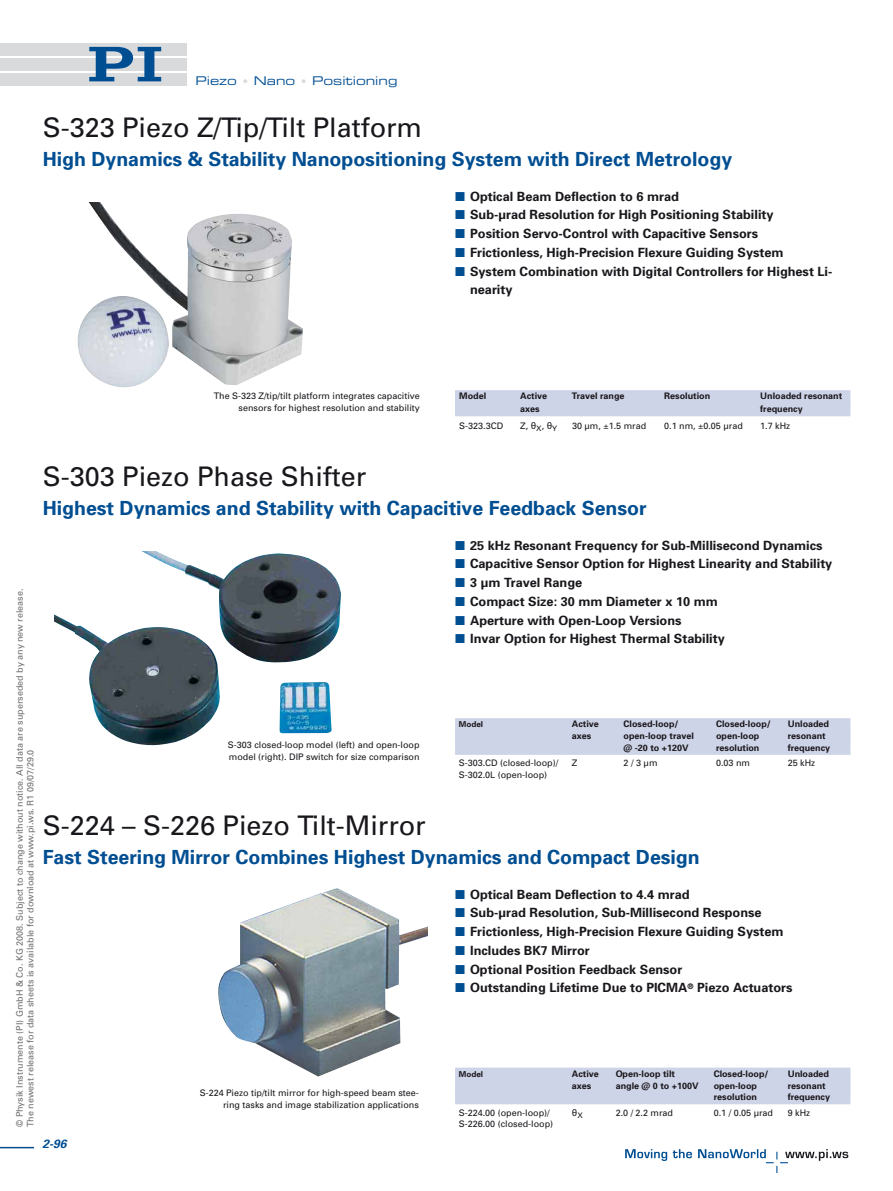
<style>
.page{position:relative;width:893px;height:1191px;background:#fff}
.page>*{position:absolute;margin:0;border:0;box-sizing:border-box;transform-origin:0 0}
.t1{font:27px "Univers";color:#1a171c}
.t2{font:700 19.5px "Univers";color:#004e92}
.t3{font:700 12.75px/18.8px "Univers";color:#1a171c}
.t4{font:12px "Eurostile Extended Two";color:#004e92}
.t5{font:italic 700 12px "Univers";color:#004e92}
.t6{font:9px/12px "Univers";color:#1a171c;text-align:right}
.t7{font:700 9px "Univers";color:#1a171c}
.t8{font:9px/10.8px "Univers";color:#6f7072}
.t9{font:9px "Lucida Grande";color:#1a171c}
.t10{font:700 8.1px "Univers";color:#1a171c}
.s1{font-size:10.5px;color:#d9dadb}
.s2{font-family:"European Pi Three";font-weight:400;font-size:15px;color:#004e92}
.s3{font-family:"Lucida Grande"}
</style>
<div class="page">
<hr style="left:0;top:1146px;width:34px;height:2px;background:#004e92">
<div style="left:64px;top:43px;width:123px;height:12px;background:#d9dadb"></div>
<div style="left:64px;top:58px;width:123px;height:12px;background:#d9dadb"></div>
<div style="left:64px;top:73px;width:123px;height:12px;background:#d9dadb"></div>
<svg style="left:89px;top:47px;width:72px;height:34px"></svg>
<div style="left:0;top:43px;width:86px;height:12px;background:#d9dadb"></div>
<div style="left:0;top:58px;width:86px;height:12px;background:#d9dadb"></div>
<div style="left:0;top:73px;width:86px;height:12px;background:#d9dadb"></div>
<svg style="left:625px;top:1149px;width:223px;height:23px"></svg>
<img style="left:77px;top:202px;width:226px;height:185px">
<img style="left:54px;top:551px;width:287px;height:194px">
<img style="left:218px;top:888px;width:210px;height:188px">
<div style="left:455px;top:390px;width:395px;height:14px;background:#ced4e7"></div>
<div style="left:455px;top:403px;width:395px;height:13px;background:#ced4e7"></div>
<div style="left:455px;top:718px;width:395px;height:13px;background:#ced4e7"></div>
<div style="left:455px;top:730px;width:395px;height:13px;background:#ced4e7"></div>
<div style="left:455px;top:741px;width:395px;height:14px;background:#ced4e7"></div>
<div style="left:455px;top:1067px;width:395px;height:14px;background:#ced4e7"></div>
<div style="left:455px;top:1079px;width:395px;height:13px;background:#ced4e7"></div>
<div style="left:455px;top:1090px;width:395px;height:14px;background:#ced4e7"></div>
<p class="t4" style="left:196px;top:76px;width:203px">Piezo <span class="s1">•</span> Nano <span class="s1">•</span> Positioning</p>
<h1 class="t1" style="left:43px;top:117px;width:381px">S-323 Piezo Z/Tip/Tilt Platform</h1>
<h2 class="t2" style="left:43px;top:152px;width:691px">High Dynamics &amp; Stability Nanopositioning System with Direct Metrology</h2>
<p class="t3" style="left:455px;top:188px;width:225px"><span class="s2">-</span> Optical Beam Deflection to 6 mrad</p>
<p class="t3" style="left:455px;top:207px;width:320px"><span class="s2">-</span> Sub-μrad Resolution for High Positioning Stability</p>
<p class="t3" style="left:455px;top:225px;width:304px"><span class="s2">-</span> Position Servo-Control with Capacitive Sensors</p>
<p class="t3" style="left:455px;top:244px;width:330px"><span class="s2">-</span> Frictionless, High-Precision Flexure Guiding System</p>
<p class="t3" style="left:470px;top:263px;width:364px;text-indent:-15px"><span class="s2">-</span> System Combination with Digital Controllers for Highest Li&shy;nearity</p>
<p class="t6" style="left:214px;top:390px;width:208px">The S-323 Z/tip/tilt platform integrates capacitive sensors for highest resolution and stability</p>
<p class="t7" style="left:459px;top:392px;width:28px">Model</p>
<p class="t7" style="left:520px;top:392px;width:28px">Active</p>
<p class="t7" style="left:572px;top:392px;width:54px">Travel range</p>
<p class="t7" style="left:664px;top:392px;width:47px">Resolution</p>
<p class="t7" style="left:760px;top:392px;width:83px">Unloaded resonant</p>
<p class="t7" style="left:520px;top:405px;width:21px">axes</p>
<p class="t7" style="left:760px;top:405px;width:44px">frequency</p>
<p class="t6" style="left:459px;top:420px;width:45px">S-323.3CD</p>
<p class="t6" style="left:520px;top:420px;width:38px">Z, <span class="s3">θ</span><sub>X</sub>, <span class="s3">θ</span><sub>Y</sub></p>
<p class="t6" style="left:572px;top:420px;width:76px">30 μm, ±1.5 mrad</p>
<p class="t6" style="left:664px;top:420px;width:80px">0.1 nm, ±0.05 μrad</p>
<p class="t6" style="left:760px;top:420px;width:31px">1.7 kHz</p>
<p class="t8" style="left:15px;top:1127px;width:540px;rotate:-90deg">© Physik Instrumente (PI) GmbH &amp; Co. KG 2008. Subject to change without notice. All data are superseded by any new release.<br>The newest release for data sheets is available for download at www.pi.ws. R1 09/07/29.0</p>
<h1 class="t1" style="left:43px;top:466px;width:325px">S-303 Piezo Phase Shifter</h1>
<h2 class="t2" style="left:43px;top:501px;width:605px">Highest Dynamics and Stability with Capacitive Feedback Sensor</h2>
<p class="t3" style="left:455px;top:537px;width:369px"><span class="s2">-</span> 25 kHz Resonant Frequency for Sub-Millisecond Dynamics</p>
<p class="t3" style="left:455px;top:555px;width:379px"><span class="s2">-</span> Capacitive Sensor Option for Highest Linearity and Stability</p>
<p class="t3" style="left:455px;top:574px;width:128px"><span class="s2">-</span> 3 μm Travel Range</p>
<p class="t3" style="left:455px;top:593px;width:264px"><span class="s2">-</span> Compact Size: 30 mm Diameter x 10 mm</p>
<p class="t3" style="left:455px;top:612px;width:228px"><span class="s2">-</span> Aperture with Open-Loop Versions</p>
<p class="t3" style="left:455px;top:630px;width:271px"><span class="s2">-</span> Invar Option for Highest Thermal Stability</p>
<p class="t6" style="left:228px;top:739px;width:193px;text-align:left">S-303 closed-loop model (left) and open-loop model (right). DIP switch for size comparison</p>
<p class="t10" style="left:459px;top:721px;width:26px">Model</p>
<p class="t7" style="left:572px;top:721px;width:28px">Active</p>
<p class="t7" style="left:624px;top:721px;width:56px">Closed-loop/</p>
<p class="t7" style="left:716px;top:721px;width:56px">Closed-loop/</p>
<p class="t7" style="left:788px;top:721px;width:43px">Unloaded</p>
<p class="t7" style="left:572px;top:732px;width:21px">axes</p>
<p class="t7" style="left:624px;top:732px;width:72px">open-loop travel</p>
<p class="t7" style="left:716px;top:732px;width:45px">open-loop</p>
<p class="t7" style="left:788px;top:732px;width:39px">resonant</p>
<p class="t7" style="left:624px;top:744px;width:66px">@ -20 to +120V</p>
<p class="t7" style="left:716px;top:744px;width:45px">resolution</p>
<p class="t7" style="left:788px;top:744px;width:44px">frequency</p>
<p class="t6" style="left:459px;top:758px;width:101px">S-303.CD (closed-loop)/</p>
<p class="t6" style="left:572px;top:758px;width:7px">Z</p>
<p class="t6" style="left:624px;top:758px;width:35px">2/3μm</p>
<p class="t6" style="left:716px;top:758px;width:35px">0.03 nm</p>
<p class="t6" style="left:788px;top:758px;width:29px">25 kHz</p>
<p class="t6" style="left:459px;top:769px;width:90px">S-302.0L (open-loop)</p>
<h1 class="t1" style="left:43px;top:815px;width:384px">S-224 – S-226 Piezo Tilt-Mirror</h1>
<h2 class="t2" style="left:43px;top:849px;width:658px">Fast Steering Mirror Combines Highest Dynamics and Compact Design</h2>
<p class="t3" style="left:455px;top:886px;width:236px"><span class="s2">-</span> Optical Beam Deflection to 4.4 mrad</p>
<p class="t3" style="left:455px;top:904px;width:308px"><span class="s2">-</span> Sub-μrad Resolution, Sub-Millisecond Response</p>
<p class="t3" style="left:455px;top:923px;width:330px"><span class="s2">-</span> Frictionless, High-Precision Flexure Guiding System</p>
<p class="t3" style="left:455px;top:942px;width:136px"><span class="s2">-</span> Includes BK7 Mirror</p>
<p class="t3" style="left:455px;top:961px;width:229px"><span class="s2">-</span> Optional Position Feedback Sensor</p>
<p class="t3" style="left:455px;top:979px;width:339px"><span class="s2">-</span> Outstanding Lifetime Due to PICMA<sup>®</sup> Piezo Actuators</p>
<p class="t6" style="left:200px;top:1088px;width:221px">S-224 Piezo tip/tilt mirror for high-speed beam stee&shy;ring tasks and image stabilization applications</p>
<p class="t10" style="left:459px;top:1071px;width:26px">Model</p>
<p class="t7" style="left:572px;top:1070px;width:28px">Active</p>
<p class="t7" style="left:616px;top:1070px;width:61px">Open-loop tilt</p>
<p class="t7" style="left:714px;top:1070px;width:56px">Closed-loop/</p>
<p class="t7" style="left:788px;top:1070px;width:43px">Unloaded</p>
<p class="t7" style="left:572px;top:1082px;width:21px">axes</p>
<p class="t7" style="left:616px;top:1082px;width:84px">angle @ 0 to +100V</p>
<p class="t7" style="left:714px;top:1082px;width:45px">open-loop</p>
<p class="t7" style="left:788px;top:1082px;width:39px">resonant</p>
<p class="t7" style="left:714px;top:1093px;width:45px">resolution</p>
<p class="t7" style="left:788px;top:1093px;width:44px">frequency</p>
<p class="t6" style="left:459px;top:1107px;width:92px">S-224.00 (open-loop)/</p>
<p class="t9" style="left:572px;top:1107px;width:12px">θ<sub>X</sub></p>
<p class="t6" style="left:616px;top:1107px;width:59px">2.0 / 2.2 mrad</p>
<p class="t6" style="left:714px;top:1107px;width:61px">0.1 / 0.05 μrad</p>
<p class="t6" style="left:788px;top:1107px;width:24px">9 kHz</p>
<p class="t6" style="left:459px;top:1119px;width:96px">S-226.00 (closed-loop)</p>
<p class="t5" style="left:43px;top:1139px;width:26px">2-96</p>
</div>
